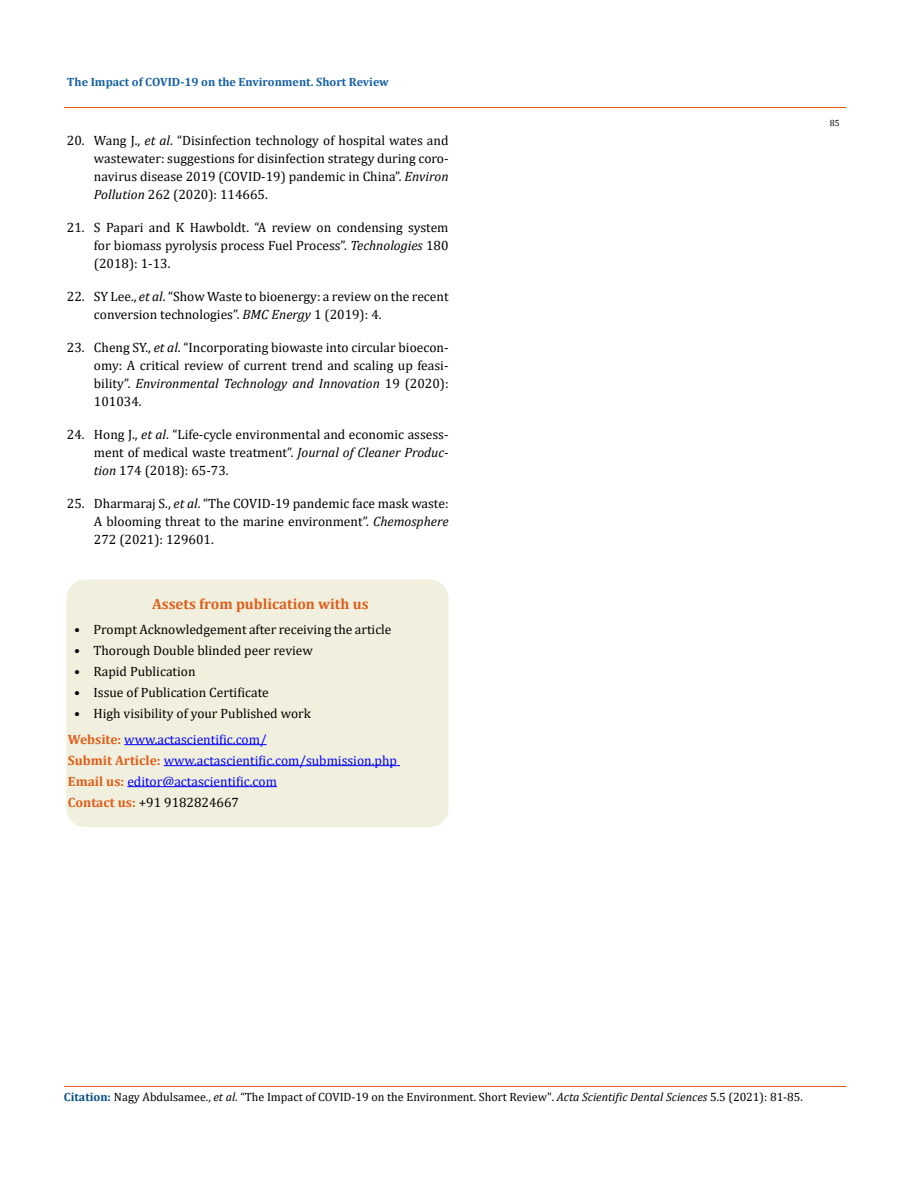
<style>
.page{position:relative;width:917px;height:1188px;background:#fff}
.page>*{position:absolute;margin:0;border:0;box-sizing:border-box;transform-origin:0 0}
.t1{font:700 15px "Cambria";color:#e05d1a}
.t2{font:13.5px/18px "Cambria";color:#000;text-align:justify}
.t3{font:13.5px/21px "Cambria";color:#00f}
.t4{font:12px "Cambria";color:#000}
.t5{font:700 12px "Cambria";color:#1560a6}
.t6{font:9px "Cambria";color:#000}
.s1{font-style:italic}
.s2{font-weight:700;color:#e05d1a}
.s3{color:#000}
.s4{font-weight:700;color:#035089}
</style>
<div class="page">
<div style="left:67px;top:580px;width:381px;height:246px;background:#f1f0de;border-radius:18px"></div>
<div style="left:66px;top:580px;width:382px;height:247px;border:2px solid #f1f0de;border-radius:18px"></div>
<hr style="left:124px;top:744px;width:143px;height:1px;background:#00f">
<hr style="left:164px;top:765px;width:236px;height:1px;background:#00f">
<hr style="left:127px;top:786px;width:150px;height:1px;background:#00f">
<hr style="left:64px;top:108px;width:781px;height:1px;background:#e05d1a">
<hr style="left:64px;top:1086px;width:781px;height:1px;background:#e05d1a">
<p class="t5" style="left:67px;top:73px;width:323px">The Impact of COVID-19 on the Environment. Short Review</p>
<p class="t2" style="left:94px;top:132px;width:356px;text-indent:-27px">20. Wang J., <span class="s1">et al</span>. “Disinfection technology of hospital wates and wastewater: suggestions for disinfection strategy during coro&shy;navirus disease 2019 (COVID-19) pandemic in China”. <span class="s1">Environ Pollution</span> 262 (2020): 114665.</p>
<p class="t2" style="left:94px;top:219px;width:356px;text-indent:-27px">21. S Papari and K Hawboldt. “A review on condensing system for biomass pyrolysis process Fuel Process”. <span class="s1">Technologies</span> 180 (2018): 1-13.</p>
<p class="t2" style="left:94px;top:288px;width:356px;text-indent:-27px">22. SY Lee., <span class="s1">et al</span>. “Show Waste to bioenergy: a review on the recent conversion technologies”. <span class="s1">BMC Energy</span> 1 (2019): 4.</p>
<p class="t2" style="left:94px;top:339px;width:356px;text-indent:-27px">23. Cheng SY., <span class="s1">et al</span>. “Incorporating biowaste into circular bioecon&shy;omy: A critical review of current trend and scaling up feasi&shy;bility”. <span class="s1">Environmental Technology and Innovation</span> 19 (2020):<br>101034.</p>
<p class="t2" style="left:94px;top:426px;width:356px;text-indent:-27px">24. Hong J., <span class="s1">et al</span>. “Life-cycle environmental and economic assess&shy;ment of medical waste treatment”. <span class="s1">Journal of Cleaner Produc&shy;tion</span> 174 (2018): 65-73.</p>
<p class="t2" style="left:94px;top:495px;width:356px;text-indent:-27px">25. Dharmaraj S., <span class="s1">et al</span>. “The COVID-19 pandemic face mask waste:<br>A blooming threat to the marine environment”. <span class="s1">Chemosphere </span>272 (2021): 129601.</p>
<p class="t1" style="left:152px;top:593px;width:218px">Assets from publication with us</p>
<p class="t2" style="left:74px;top:621px;width:319px">• Prompt Acknowledgement after receiving the article</p>
<p class="t2" style="left:74px;top:642px;width:240px">• Thorough Double blinded peer review</p>
<p class="t2" style="left:74px;top:663px;width:123px">• Rapid Publication</p>
<p class="t2" style="left:74px;top:684px;width:196px">• Issue of Publication Certificate</p>
<p class="t2" style="left:74px;top:705px;width:238px">• High visibility of your Published work</p>
<p class="t3" style="left:68px;top:729px;width:330px"><span class="s2">Website:</span> www.actascientific.com/<br><span class="s2">Submit Article:</span> www.actascientific.com/submission.php <span class="s2">Email us:</span> editor@actascientific.com<br><span class="s2">Contact us:</span> <span class="s3">+91 9182824667</span></p>
<p class="t6" style="left:829px;top:118px;width:11px">85</p>
<p class="t4" style="left:64px;top:1090px;width:740px"><span class="s4">Citation:</span> Nagy Abdulsamee., <span class="s1">et al</span>. “The Impact of COVID-19 on the Environment. Short Review". <span class="s1">Acta Scientific Dental Sciences</span> 5.5 (2021): 81-85.</p>
</div>
